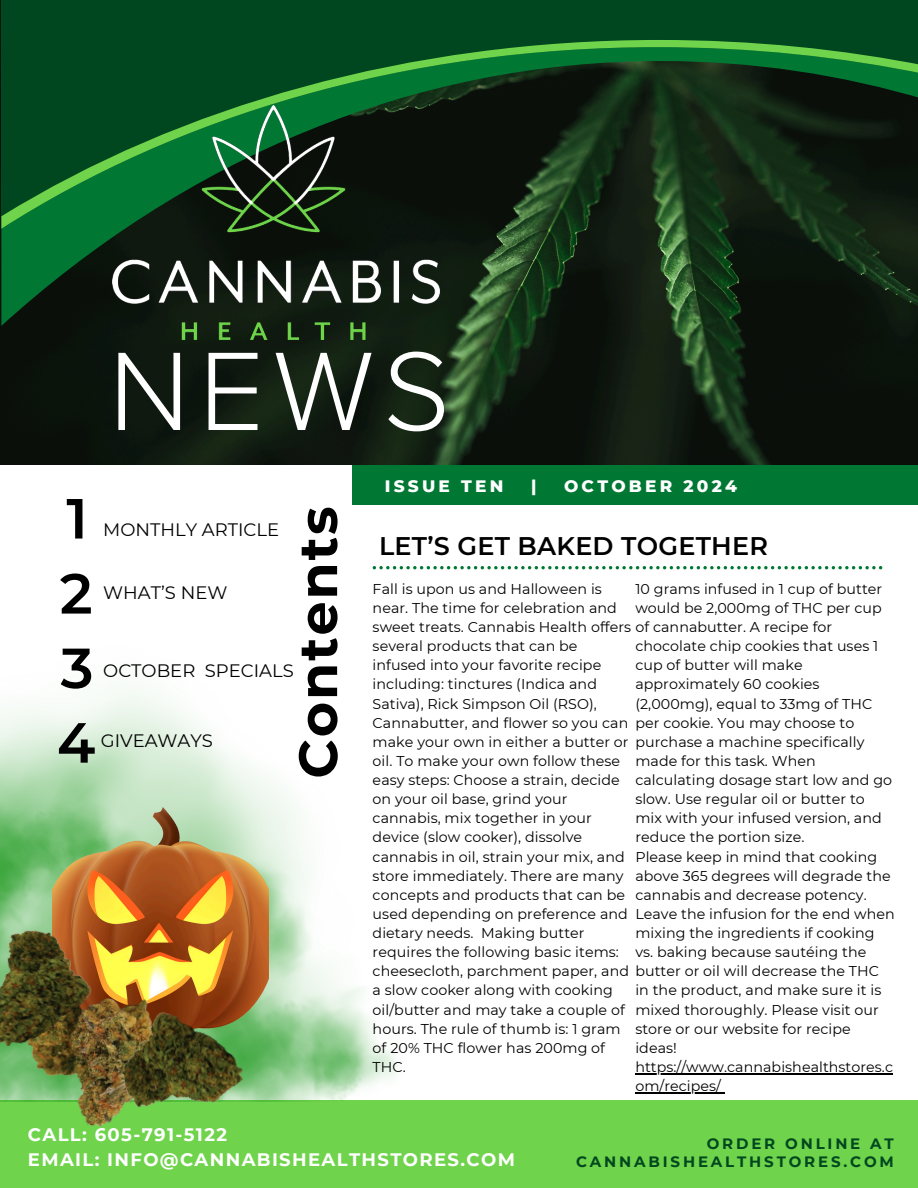
<style>
.page{position:relative;width:918px;height:1188px;background:#fff}
.page>*{position:absolute;margin:0;border:0;box-sizing:border-box;transform-origin:0 0}
.t1{font:300 115.65px "Proxima Nova";color:#fff}
.t2{font:600 56.4px "Montserrat";color:#000}
.t3{font:700 54px "Montserrat";letter-spacing:.035em;color:#000}
.t4{font:600 25.5px "Montserrat";letter-spacing:.01em;color:#000}
.t5{font:700 18px/24.8px "Montserrat";letter-spacing:.075em;color:#fff}
.t6{font:18px "Montserrat";color:#000}
.t7{font:800 16.95px "Montserrat";letter-spacing:.19em;color:#fff}
.t8{font:700 15px "Montserrat";letter-spacing:.19em;color:#00471f}
.t9{font:14.25px/19.2px "Montserrat";letter-spacing:.005em;color:#000}
</style>
<div class="page">
<div style="left:353px;top:463px;width:565px;height:42px;background:#007834"></div>
<img style="left:0;top:0;width:918px;height:465px">
<svg style="left:2px;top:229px;width:916px;height:97px;background:#133019"></svg>
<div style="left:2px;top:0;width:916px;height:40px;background:#00471f"></div>
<svg style="left:2px;top:40px;width:916px;height:189px;background:#103f1c"></svg>
<div style="left:0;top:1100px;width:918px;height:88px;background:#6fd34b"></div>
<svg style="left:373px;top:566px;width:509px;height:3px"></svg>
<img style="left:112px;top:105px;width:328px;height:234px">
<img style="left:0;top:691px;width:396px;height:408px">
<img style="left:53px;top:808px;width:216px;height:85px">
<img style="left:0;top:873px;width:178px;height:229px">
<img style="left:35px;top:893px;width:310px;height:234px">
<hr style="left:635px;top:1073px;width:258px;height:1px;background:#000">
<hr style="left:635px;top:1092px;width:86px;height:1px;background:#000">
<p class="t1" style="left:109px;top:324px;width:343px">NEWS</p>
<p class="t2" style="left:66px;top:484px;width:23px">1</p>
<h2 class="t3" style="left:285px;top:779px;width:274px;rotate:-90deg">Contents</h2>
<p class="t6" style="left:103px;top:518px;width:177px">MONTHLY ARTICLE</p>
<p class="t2" style="left:60px;top:559px;width:34px">2</p>
<p class="t6" style="left:103px;top:581px;width:126px">WHAT’S NEW</p>
<p class="t2" style="left:61px;top:634px;width:34px">3</p>
<p class="t6" style="left:103px;top:660px;width:192px">OCTOBER SPECIALS</p>
<h4 class="t2" style="left:57px;top:708px;width:40px">4</h4>
<h6 class="t6" style="left:101px;top:730px;width:114px">GIVEAWAYS</h6>
<h5 class="t7" style="left:385px;top:475px;width:120px">ISSUE TEN</h5>
<h5 class="t7" style="left:531px;top:475px;width:7px">|</h5>
<h5 class="t7" style="left:564px;top:475px;width:174px">OCTOBER 2024</h5>
<h5 class="t4" style="left:379px;top:530px;width:390px">LET’S GET BAKED TOGETHER</h5>
<p class="t9" style="left:635px;top:579px;width:248px">10 grams infused in 1 cup of butter would be 2,000mg of THC per cup</p>
<p class="t9" style="left:635px;top:637px;width:258px">chocolate chip cookies that uses 1 cup of butter will make approximately 60 cookies (2,000mg), equal to 33mg of THC per cookie. You may choose to purchase a machine specifically made for this task. When calculating dosage start low and go slow. Use regular oil or butter to mix with your infused version, and reduce the portion size.</p>
<p class="t9" style="left:635px;top:847px;width:261px">Please keep in mind that cooking above 365 degrees will degrade the cannabis and decrease potency.<br>Leave the infusion for the end when mixing the ingredients if cooking vs. baking because sautéing the</p>
<p class="t9" style="left:635px;top:981px;width:247px">in the product, and make sure it is mixed thoroughly. Please visit our store or our website for recipe ideas!</p>
<h5 class="t9" style="left:635px;top:1057px;width:259px">https://www.cannabishealthstores.c</h5>
<p class="t9" style="left:635px;top:1076px;width:87px">om/recipes/</p>
<h5 class="t9" style="left:373px;top:579px;width:508px">Fall is upon us and Halloween is<br>near. The time for celebration and<br>sweet treats. Cannabis Health offers of cannabutter. A recipe for several products that can be<br>infused into your favorite recipe<br>including: tinctures (Indica and<br>Sativa), Rick Simpson Oil (RSO),<br>Cannabutter, and flower so you can<br>make your own in either a butter or<br>oil. To make your own follow these<br>easy steps: Choose a strain, decide<br>on your oil base, grind your<br>cannabis, mix together in your<br>device (slow cooker), dissolve<br>cannabis in oil, strain your mix, and<br>store immediately. There are many<br>concepts and products that can be<br>used depending on preference and<br>dietary needs. Making butter<br>requires the following basic items:<br>cheesecloth, parchment paper, and butter or oil will decrease the THC a slow cooker along with cooking<br>oil/butter and may take a couple of<br>hours. The rule of thumb is: 1 gram<br>of 20% THC flower has 200mg of<br>THC.</h5>
<h3 class="t5" style="left:28px;top:1122px;width:489px">CALL: 605-791-5122<br>EMAIL: INFO@CANNABISHEALTHSTORES.COM</h3>
<p class="t8" style="left:707px;top:1135px;width:189px">ORDER ONLINE AT</p>
<p class="t8" style="left:576px;top:1152px;width:319px">CANNABISHEALTHSTORES.COM</p>
</div>
